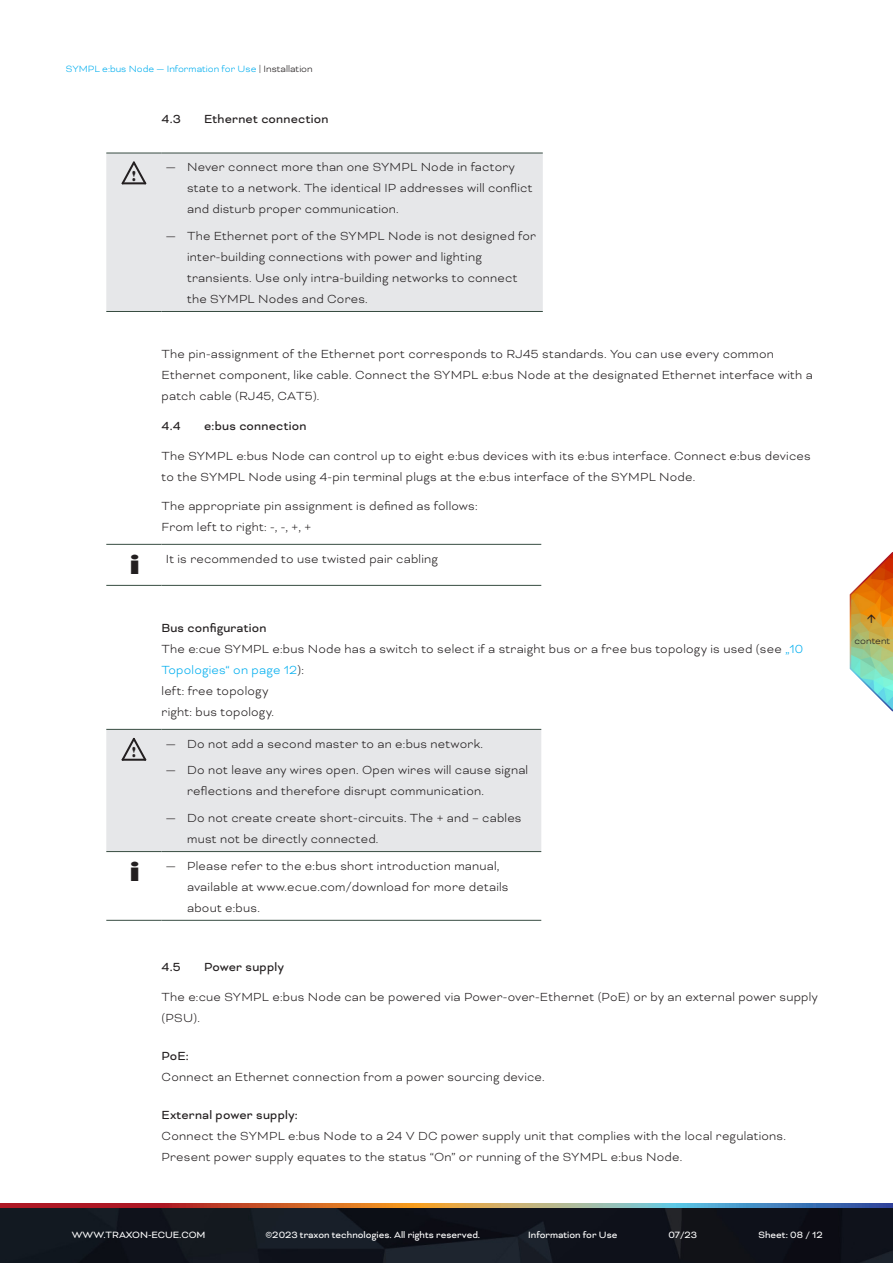
<style>
.page{position:relative;width:893px;height:1263px;background:#fff}
.page>*{position:absolute;margin:0;border:0;box-sizing:border-box;transform-origin:0 0}
.t1{font:27.6px "Bauhaus 93";color:#231f20;scale:1.41 1}
.t2{font:14.7px "Broadway";color:#231f20;scale:.66 1}
.Text__Introductions_Black_Space_before{font:300 13.5px/21px "Bicyclette";letter-spacing:.015em;color:#231f20}
.Text__Introductions_Black{font:300 13.5px/21px "Bicyclette";letter-spacing:.015em;color:#231f20}
.Text_Paragraph_Head{font:13.5px "Bicyclette";letter-spacing:.015em;color:#231f20}
.t3{font:10.5px "Bicyclette";color:#fff}
.t4{font:300 10.5px "Bicyclette";color:#00aeef}
.t5{font:300 10.5px "Bicyclette";color:#231f20}
.s1{color:#231f20}
.s2{color:#00aeef}
</style>
<div class="page">
<img style="left:0;top:1207px;width:893px;height:56px">
<svg style="left:0;top:1203px;width:893px;height:4px"></svg>
<div style="left:106px;top:154px;width:437px;height:157px;background:#e6e7e9"></div>
<hr style="left:106px;top:153px;width:56px;height:1px;background:#374c41">
<hr style="left:106px;top:311px;width:56px;height:1px;background:#374c41">
<hr style="left:162px;top:311px;width:381px;height:1px;background:#374c41">
<hr style="left:162px;top:153px;width:381px;height:1px;background:#374c41">
<svg style="left:122px;top:162px;width:24px;height:22px"></svg>
<hr style="left:106px;top:544px;width:56px;height:1px;background:#374c41">
<hr style="left:106px;top:585px;width:56px;height:1px;background:#374c41">
<hr style="left:162px;top:544px;width:379px;height:1px;background:#374c41">
<hr style="left:162px;top:585px;width:379px;height:1px;background:#374c41">
<div style="left:106px;top:730px;width:435px;height:121px;background:#e6e7e9"></div>
<hr style="left:162px;top:920px;width:379px;height:1px;background:#374c41">
<hr style="left:106px;top:920px;width:56px;height:1px;background:#374c41">
<hr style="left:106px;top:729px;width:56px;height:1px;background:#374c41">
<hr style="left:106px;top:851px;width:56px;height:1px;background:#374c41">
<hr style="left:162px;top:729px;width:379px;height:1px;background:#374c41">
<hr style="left:162px;top:851px;width:379px;height:1px;background:#374c41">
<svg style="left:122px;top:738px;width:24px;height:23px"></svg>
<svg style="left:849px;top:552px;width:44px;height:160px"></svg>
<p class="t4" style="left:66px;top:63px;width:248px">SYMPL e:bus Node — Information for Use <span class="s1">| Installation</span></p>
<p class="Text_Paragraph_Head" style="left:162px;top:111px;width:21px">4.3</p>
<p class="Text_Paragraph_Head" style="left:204px;top:111px;width:126px">Ethernet connection</p>
<p class="t2" style="left:132px;top:167px;width:7px">!</p>
<p class="Text__Introductions_Black_Space_before" style="left:187px;top:157px;width:347px;text-indent:-21px">— Never connect more than one SYMPL Node in factory state to a network. The identical IP addresses will conflict and disturb proper communication.</p>
<p class="Text__Introductions_Black_Space_before" style="left:187px;top:225px;width:351px;text-indent:-21px">— The Ethernet port of the SYMPL Node is not designed for inter-building connections with power and lighting transients. Use only intra-building networks to connect the SYMPL Nodes and Cores.</p>
<p class="Text__Introductions_Black_Space_before" style="left:162px;top:344px;width:653px">The pin-assignment of the Ethernet port corresponds to RJ45 standards. You can use every common<br>Ethernet component, like cable. Connect the SYMPL e:bus Node at the designated Ethernet interface with a patch cable (RJ45, CAT5).</p>
<p class="Text_Paragraph_Head" style="left:162px;top:418px;width:21px">4.4</p>
<p class="Text_Paragraph_Head" style="left:204px;top:418px;width:104px">e:bus connection</p>
<p class="Text__Introductions_Black" style="left:162px;top:445px;width:651px">The SYMPL e:bus Node can control up to eight e:bus devices with its e:bus interface. Connect e:bus devices to the SYMPL Node using 4-pin terminal plugs at the e:bus interface of the SYMPL Node.</p>
<p class="Text__Introductions_Black_Space_before" style="left:162px;top:496px;width:318px">The appropriate pin assignment is defined as follows:</p>
<p class="Text__Introductions_Black" style="left:162px;top:517px;width:151px">From left to right: -, -, +, +</p>
<p class="t1" style="left:129px;top:549px;width:10px">i</p>
<p class="Text__Introductions_Black" style="left:166px;top:548px;width:274px">It is recommended to use twisted pair cabling</p>
<p class="t2" style="left:132px;top:743px;width:7px">!</p>
<p class="Text_Paragraph_Head" style="left:162px;top:620px;width:106px">Bus configuration</p>
<p class="Text__Introductions_Black" style="left:162px;top:639px;width:643px">The e:cue SYMPL e:bus Node has a switch to select if a straight bus or a free bus topology is used (see <span class="s2">„10<br>Topologies“ on page 12</span>):</p>
<p class="Text__Introductions_Black" style="left:162px;top:681px;width:108px">left: free topology</p>
<p class="Text__Introductions_Black" style="left:162px;top:702px;width:114px">right: bus topology.</p>
<p class="Text__Introductions_Black_Space_before" style="left:166px;top:733px;width:319px">— Do not add a second master to an e:bus network.</p>
<p class="Text__Introductions_Black_Space_before" style="left:187px;top:760px;width:343px;text-indent:-21px">— Do not leave any wires open. Open wires will cause signal reflections and therefore disrupt communication.</p>
<p class="Text__Introductions_Black_Space_before" style="left:187px;top:807px;width:336px;text-indent:-21px">— Do not create create short-circuits. The + and – cables must not be directly connected.</p>
<p class="t1" style="left:129px;top:856px;width:10px">i</p>
<p class="Text__Introductions_Black_Space_before" style="left:187px;top:855px;width:323px;text-indent:-21px">— Please refer to the e:bus short introduction manual, available at www.ecue.com/download for more details about e:bus.</p>
<p class="Text_Paragraph_Head" style="left:162px;top:959px;width:21px">4.5</p>
<p class="Text_Paragraph_Head" style="left:204px;top:959px;width:81px">Power supply</p>
<p class="Text__Introductions_Black" style="left:162px;top:986px;width:658px">The e:cue SYMPL e:bus Node can be powered via Power-over-Ethernet (PoE) or by an external power supply (PSU).</p>
<p class="Text_Paragraph_Head" style="left:162px;top:1048px;width:29px">PoE:</p>
<p class="Text__Introductions_Black" style="left:162px;top:1066px;width:385px">Connect an Ethernet connection from a power sourcing device.</p>
<p class="Text_Paragraph_Head" style="left:162px;top:1107px;width:138px">External power supply:</p>
<p class="Text__Introductions_Black" style="left:162px;top:1125px;width:626px">Connect the SYMPL e:bus Node to a 24 V DC power supply unit that complies with the local regulations.<br>Present power supply equates to the status “On” or running of the SYMPL e:bus Node.</p>
<p class="t3" style="left:72px;top:1229px;width:135px">WWW.TRAXON-ECUE.COM</p>
<p class="t3" style="left:265px;top:1229px;width:216px">©2023 traxon technologies. All rights reserved.</p>
<p class="t3" style="left:528px;top:1229px;width:91px">Information for Use</p>
<p class="t3" style="left:668px;top:1229px;width:30px">07/23</p>
<p class="t3" style="left:758px;top:1229px;width:66px">Sheet: 08 / 12</p>
<p class="t5" style="left:855px;top:634px;width:37px">content</p>
</div>
